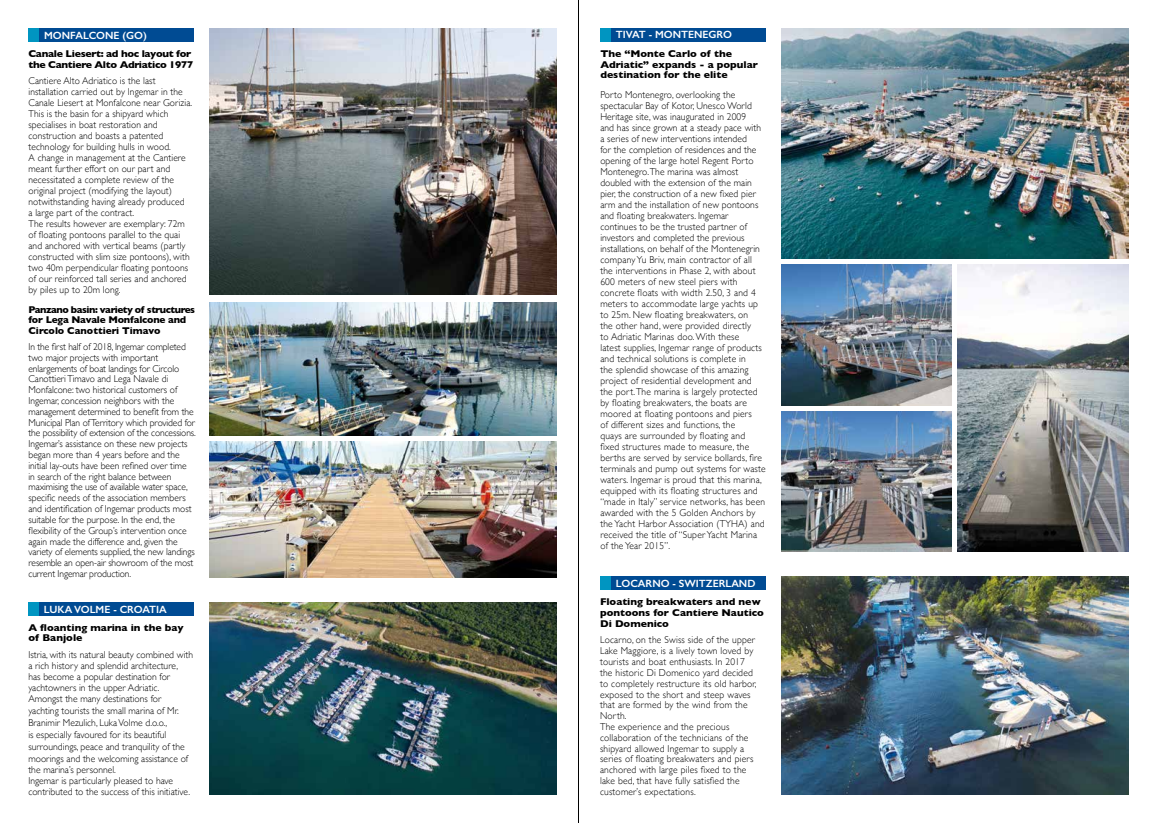
<style>
.page{position:relative;width:1157px;height:823px;background:#fff}
.page>*{position:absolute;margin:0;border:0;box-sizing:border-box;transform-origin:0 0}
.t1{font:600 10.5px "Gill Sans";color:#fff}
.t2{font:300 10px/11px "Gill Sans";letter-spacing:.01em;color:#000;scale:.95 1}
.t3{font:300 10px/10.9px "Gill Sans";letter-spacing:.01em;color:#000;scale:.96 1}
.t4{font:700 10px/10.6px "Gill Sans";color:#000;scale:1.05 1}
.t5{font:700 10px/10.8px "Gill Sans";letter-spacing:-.02em;color:#000}
.t6{font:700 10px/10.6px "Gill Sans";letter-spacing:-.03em;color:#000;scale:1.05 1}
</style>
<div class="page">
<hr style="left:578px;top:0;width:1px;height:822px;background:#000">
<div style="left:611px;top:28px;width:154px;height:14px;background:#004b93"></div>
<div style="left:600px;top:28px;width:11px;height:14px;background:#0095c1"></div>
<div style="left:611px;top:576px;width:154px;height:13px;background:#004b93"></div>
<div style="left:600px;top:576px;width:11px;height:13px;background:#0095c1"></div>
<div style="left:39px;top:602px;width:155px;height:13px;background:#004b93"></div>
<div style="left:28px;top:602px;width:11px;height:13px;background:#0095c1"></div>
<div style="left:39px;top:28px;width:155px;height:14px;background:#004b93"></div>
<div style="left:28px;top:28px;width:11px;height:14px;background:#0095c1"></div>
<img style="left:209px;top:602px;width:348px;height:192px">
<img style="left:209px;top:302px;width:348px;height:133px">
<img style="left:209px;top:441px;width:348px;height:136px">
<img style="left:210px;top:29px;width:347px;height:265px">
<img style="left:781px;top:28px;width:347px;height:230px">
<img style="left:781px;top:265px;width:170px;height:140px">
<img style="left:781px;top:411px;width:170px;height:140px">
<img style="left:957px;top:265px;width:171px;height:286px">
<img style="left:781px;top:576px;width:347px;height:218px">
<p class="t1" style="left:44px;top:29px;width:104px">MONFALCONE (GO)</p>
<p class="t6" style="left:28px;top:48px;width:158px">Canale Liesert: ad hoc layout for the Cantiere Alto Adriatico 1977</p>
<p class="t2" style="left:28px;top:75px;width:174px">Cantiere Alto Adriatico is the last installation carried out by Ingemar in the Canale Liesert at Monfalcone near Gorizia.<br>This is the basin for a shipyard which specialises in boat restoration and construction and boasts a patented technology for building hulls in wood.<br>A change in management at the Cantiere meant further effort on our part and necessitated a complete review of the original project (modifying the layout) notwithstanding having already produced<br>a large part of the contract.<br>The results however are exemplary: 72m of floating pontoons parallel to the quai and anchored with vertical beams (partly constructed with slim size pontoons), with two 40m perpendicular floating pontoons of our reinforced tall series and anchored by piles up to 20m long.</p>
<p class="t5" style="left:28px;top:303px;width:168px">Panzano basin: variety of structures for Lega Navale Monfalcone and<br>Circolo Canottieri Timavo</p>
<p class="t2" style="left:28px;top:340px;width:178px">In the first half of 2018, Ingemar completed two major projects with important enlargements of boat landings for Circolo Canottieri Timavo and Lega Navale di Monfalcone: two historical customers of Ingemar, concession neighbors with the management determined to benefit from the Municipal Plan of Territory which provided for the possibility of extension of the concessions.<br>Ingemar’s assistance on these new projects began more than 4 years before and the initial lay-outs have been refined over time<br>in search of the right balance between maximising the use of available water space, specific needs of the association members and identification of Ingemar products most suitable for the purpose. In the end, the flexibility of the Group’s intervention once again made the difference and, given the variety of elements supplied, the new landings resemble an open-air showroom of the most current Ingemar production.</p>
<p class="t1" style="left:616px;top:28px;width:118px">TIVAT - MONTENEGRO</p>
<p class="t4" style="left:600px;top:48px;width:152px">The “Monte Carlo of the<br>Adriatic” expands - a popular destination for the elite</p>
<p class="t2" style="left:600px;top:89px;width:176px">Porto Montenegro, overlooking the spectacular Bay of Kotor, Unesco World Heritage site, was inaugurated in 2009<br>and has since grown at a steady pace with a series of new interventions intended<br>for the completion of residences and the opening of the large hotel Regent Porto Montenegro. The marina was almost doubled with the extension of the main pier, the construction of a new fixed pier arm and the installation of new pontoons and floating breakwaters. Ingemar continues to be the trusted partner of investors and completed the previous installations, on behalf of the Montenegrin company Yu Briv, main contractor of all the interventions in Phase 2, with about 600 meters of new steel piers with concrete floats with width 2.50, 3 and 4 meters to accommodate large yachts up to 25m. New floating breakwaters, on<br>the other hand, were provided directly<br>to Adriatic Marinas doo. With these<br>latest supplies, Ingemar range of products and technical solutions is complete in<br>the splendid showcase of this amazing project of residential development and the port. The marina is largely protected by floating breakwaters, the boats are moored at floating pontoons and piers<br>of different sizes and functions, the<br>quays are surrounded by floating and fixed structures made to measure, the berths are served by service bollards, fire terminals and pump out systems for waste waters. Ingemar is proud that this marina, equipped with its floating structures and “made in Italy” service networks, has been awarded with the 5 Golden Anchors by the Yacht Harbor Association (TYHA) and received the title of “Super Yacht Marina of the Year 2015”.</p>
<p class="t1" style="left:616px;top:577px;width:141px">LOCARNO - SWITZERLAND</p>
<p class="t1" style="left:44px;top:602px;width:124px">LUKA VOLME - CROATIA</p>
<p class="t4" style="left:600px;top:596px;width:158px">Floating breakwaters and new pontoons for Cantiere Nautico<br>Di Domenico</p>
<p class="t2" style="left:600px;top:634px;width:166px">Locarno, on the Swiss side of the upper Lake Maggiore, is a lively town loved by tourists and boat enthusiasts. In 2017 the historic Di Domenico yard decided to completely restructure its old harbor, exposed to the short and steep waves that are formed by the wind from the North.<br>The experience and the precious collaboration of the technicians of the shipyard allowed Ingemar to supply a series of floating breakwaters and piers anchored with large piles fixed to the lake bed, that have fully satisfied the customer’s expectations.</p>
<p class="t4" style="left:28px;top:621px;width:149px">A floanting marina in the bay of Banjole</p>
<p class="t3" style="left:28px;top:648px;width:173px">Istria, with its natural beauty combined with a rich history and splendid architecture,<br>has become a popular destination for yachtowners in the upper Adriatic.<br>Amongst the many destinations for</p>
<p class="t3" style="left:28px;top:703px;width:168px;line-height:12px">yachting tourists the small marina of Mr.<br>Branimir Mezulich, Luka Volme d.o.o.,<br>is especially favoured for its beautiful surroundings, peace and tranquility of the moorings and the welcoming assistance of</p>
<p class="t3" style="left:28px;top:763px;width:170px">the marina’s personnel.<br>Ingemar is particularly pleased to have contributed to the success of this initiative.</p>
</div>
